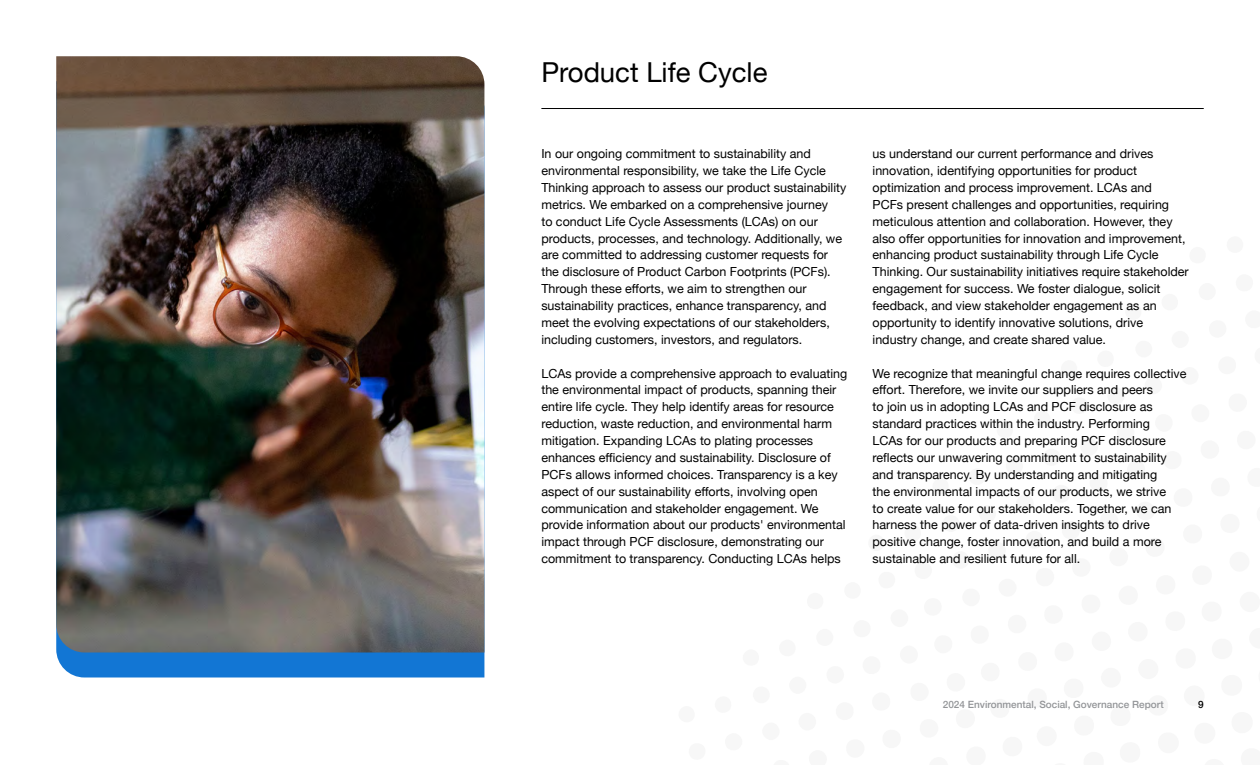
<style>
.page{position:relative;width:1260px;height:765px;background:#fff}
.page>*{position:absolute;margin:0;border:0;box-sizing:border-box;transform-origin:0 0}
.t1{font:27.5px "Helvetica Neue";color:#000}
.t2{font:12.5px/16.9px "Helvetica Neue";color:#000}
.t3{font:500 10px "Helvetica Neue";color:#939598}
.t4{font:500 10px "Helvetica Neue";color:#000}
</style>
<div class="page">
<svg style="left:56px;top:652px;width:428px;height:26px;background:#1c7ad3"></svg>
<hr style="left:541px;top:108px;width:663px;height:1px;background:#000">
<img style="left:56px;top:56px;width:428px;height:596px">
<h1 class="t1" style="left:541px;top:53px;width:228px">Product Life Cycle</h1>
<p class="t2" style="left:541px;top:146px;width:306px">In our ongoing commitment to sustainability and environmental responsibility, we take the Life Cycle Thinking approach to assess our product sustainability metrics. We embarked on a comprehensive journey<br>to conduct Life Cycle Assessments (LCAs) on our products, processes, and technology. Additionally, we are committed to addressing customer requests for the disclosure of Product Carbon Footprints (PCFs).<br>Through these efforts, we aim to strengthen our sustainability practices, enhance transparency, and meet the evolving expectations of our stakeholders, including customers, investors, and regulators.</p>
<p class="t2" style="left:541px;top:365px;width:307px">LCAs provide a comprehensive approach to evaluating the environmental impact of products, spanning their entire life cycle. They help identify areas for resource reduction, waste reduction, and environmental harm mitigation. Expanding LCAs to plating processes enhances efficiency and sustainability. Disclosure of PCFs allows informed choices. Transparency is a key aspect of our sustainability efforts, involving open communication and stakeholder engagement. We provide information about our products' environmental impact through PCF disclosure, demonstrating our commitment to transparency. Conducting LCAs helps</p>
<p class="t2" style="left:873px;top:146px;width:318px">us understand our current performance and drives innovation, identifying opportunities for product optimization and process improvement. LCAs and<br>PCFs present challenges and opportunities, requiring meticulous attention and collaboration. However, they also offer opportunities for innovation and improvement, enhancing product sustainability through Life Cycle Thinking. Our sustainability initiatives require stakeholder engagement for success. We foster dialogue, solicit feedback, and view stakeholder engagement as an opportunity to identify innovative solutions, drive industry change, and create shared value.</p>
<p class="t2" style="left:873px;top:365px;width:315px">We recognize that meaningful change requires collective effort. Therefore, we invite our suppliers and peers<br>to join us in adopting LCAs and PCF disclosure as standard practices within the industry. Performing<br>LCAs for our products and preparing PCF disclosure reflects our unwavering commitment to sustainability and transparency. By understanding and mitigating<br>the environmental impacts of our products, we strive<br>to create value for our stakeholders. Together, we can harness the power of data-driven insights to drive positive change, foster innovation, and build a more sustainable and resilient future for all.</p>
<p class="t3" style="left:943px;top:696px;width:222px">2024 Environmental, Social, Governance Report</p>
<p class="t4" style="left:1198px;top:696px;width:7px">9</p>
</div>
